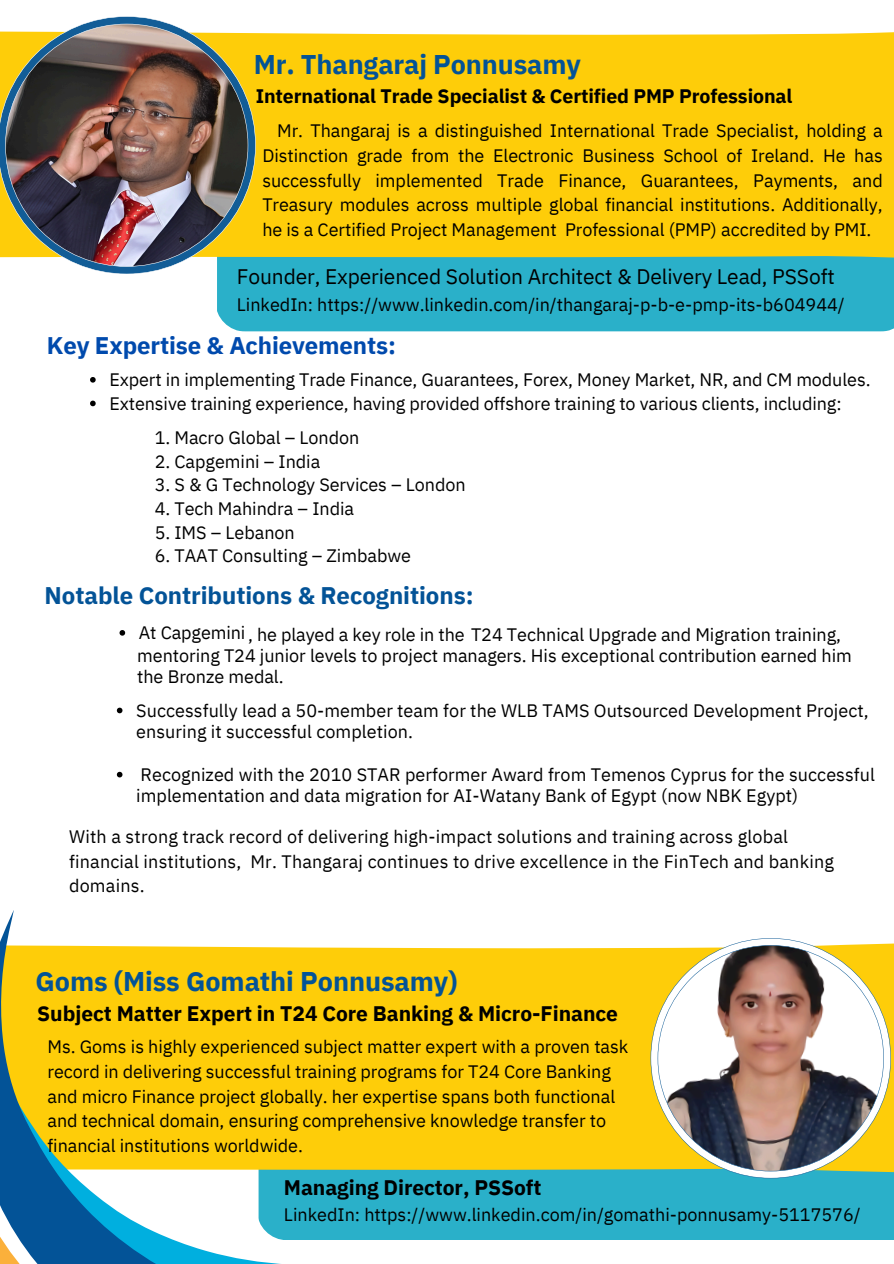
<style>
.page{position:relative;width:894px;height:1264px;background:#fff}
.page>*{position:absolute;margin:0;border:0;box-sizing:border-box;transform-origin:0 0}
.t1{font:700 27px "IBM Plex Sans";letter-spacing:-.005em;color:#035397}
.t2{font:700 24px "IBM Plex Sans";letter-spacing:-.005em;color:#035397}
.t3{font:700 24px "IBM Plex Sans";letter-spacing:-.005em;color:#004aad}
.t4{font:700 21px "IBM Plex Sans";letter-spacing:-.005em;color:#000}
.t5{font:21px "IBM Plex Sans";letter-spacing:-.005em;color:#000}
.t6{font:700 19.5px "IBM Plex Sans";letter-spacing:-.005em;color:#000}
.t7{font:18px/24.8px "IBM Plex Sans";letter-spacing:-.005em;color:#000}
</style>
<div class="page">
<div style="left:217px;top:266px;width:676px;height:65px;background:#2ab0c9"></div>
<div style="left:256px;top:32px;width:637px;height:234px;background:#fecd09"></div>
<img style="left:0;top:16px;width:256px;height:258px">
<div style="left:294px;top:1178px;width:599px;height:61px;background:#2ab0c9"></div>
<div style="left:223px;top:943px;width:670px;height:235px;background:#fecd09"></div>
<svg style="left:223px;top:998px;width:71px;height:265px;fill:#fecd09"></svg>
<svg style="left:0;top:910px;width:223px;height:353px;fill:#fecd09"></svg>
<svg style="left:0;top:996px;width:77px;height:267px"></svg>
<svg style="left:650px;top:938px;width:240px;height:240px"></svg>
<svg style="left:90px;top:377px;width:6px;height:5px"></svg>
<svg style="left:90px;top:400px;width:6px;height:6px"></svg>
<svg style="left:117px;top:707px;width:5px;height:6px"></svg>
<svg style="left:117px;top:771px;width:5px;height:6px"></svg>
<svg style="left:119px;top:630px;width:6px;height:5px"></svg>
<h4 class="t1" style="left:254px;top:47px;width:328px">Mr. Thangaraj Ponnusamy</h4>
<h2 class="t6" style="left:256px;top:83px;width:538px">International Trade Specialist &amp; Certified PMP Professional</h2>
<p class="t7" style="left:262px;top:118px;width:621px;text-align:justify;text-indent:15px">Mr. Thangaraj is a distinguished International Trade Specialist, holding a Distinction grade from the Electronic Business School of Ireland. He has successfully implemented Trade Finance, Guarantees, Payments, and Treasury modules across multiple global financial institutions. Additionally, he is a Certified Project Management Professional (PMP) accredited by PMI.</p>
<h1 class="t5" style="left:237px;top:263px;width:599px">Founder, Experienced Solution Architect &amp; Delivery Lead, PSSoft</h1>
<h1 class="t7" style="left:237px;top:292px;width:609px">LinkedIn: https://www.linkedin.com/in/thangaraj-p-b-e-pmp-its-b604944/</h1>
<h2 class="t3" style="left:47px;top:330px;width:350px">Key Expertise &amp; Achievements:</h2>
<p class="t7" style="left:109px;top:367px;width:762px">Expert in implementing Trade Finance, Guarantees, Forex, Money Market, NR, and CM modules.</p>
<p class="t7" style="left:109px;top:390px;width:733px">Extensive training experience, having provided offshore training to various clients, including:</p>
<p class="t7" style="left:155px;top:425px;width:206px">1. Macro Global – London</p>
<p class="t7" style="left:155px;top:448px;width:167px">2. Capgemini – India</p>
<p class="t7" style="left:155px;top:472px;width:312px">3. S &amp; G Technology Services – London</p>
<p class="t7" style="left:155px;top:496px;width:201px">4. Tech Mahindra – India</p>
<p class="t7" style="left:155px;top:519px;width:141px">5. IMS – Lebanon</p>
<p class="t7" style="left:155px;top:543px;width:258px">6. TAAT Consulting – Zimbabwe</p>
<p class="t2" style="left:45px;top:579px;width:430px">Notable Contributions &amp; Recognitions:</p>
<p class="t7" style="left:248px;top:622px;width:594px">, he played a key role in the T24 Technical Upgrade and Migration training,</p>
<p class="t7" style="left:137px;top:644px;width:716px;line-height:21.3px">mentoring T24 junior levels to project managers. His exceptional contribution earned him the Bronze medal.</p>
<p class="t7" style="left:136px;top:699px;width:733px;line-height:21.3px">Successfully lead a 50-member team for the WLB TAMS Outsourced Development Project, ensuring it successful completion.</p>
<p class="t7" style="left:136px;top:763px;width:740px;line-height:21.3px">Recognized with the 2010 STAR performer Award from Temenos Cyprus for the successful implementation and data migration for AI-Watany Bank of Egypt (now NBK Egypt)</p>
<p class="t7" style="left:139px;top:620px;width:108px">At Capgemini</p>
<p class="t7" style="left:69px;top:823px;width:766px">With a strong track record of delivering high-impact solutions and training across global financial institutions, Mr. Thangaraj continues to drive excellence in the FinTech and banking domains.</p>
<p class="t1" style="left:36px;top:963px;width:423px">Goms (Miss Gomathi Ponnusamy)</p>
<h3 class="t4" style="left:37px;top:999px;width:582px">Subject Matter Expert in T24 Core Banking &amp; Micro-Finance</h3>
<p class="t7" style="left:47px;top:1034px;width:582px">Ms. Goms is highly experienced subject matter expert with a proven task record in delivering successful training programs for T24 Core Banking and micro Finance project globally. her expertise spans both functional and technical domain, ensuring comprehensive knowledge transfer to financial institutions worldwide.</p>
<p class="t4" style="left:284px;top:1173px;width:259px">Managing Director, PSSoft</p>
<h1 class="t7" style="left:284px;top:1202px;width:578px">LinkedIn: https://www.linkedin.com/in/gomathi-ponnusamy-5117576/</h1>
</div>
